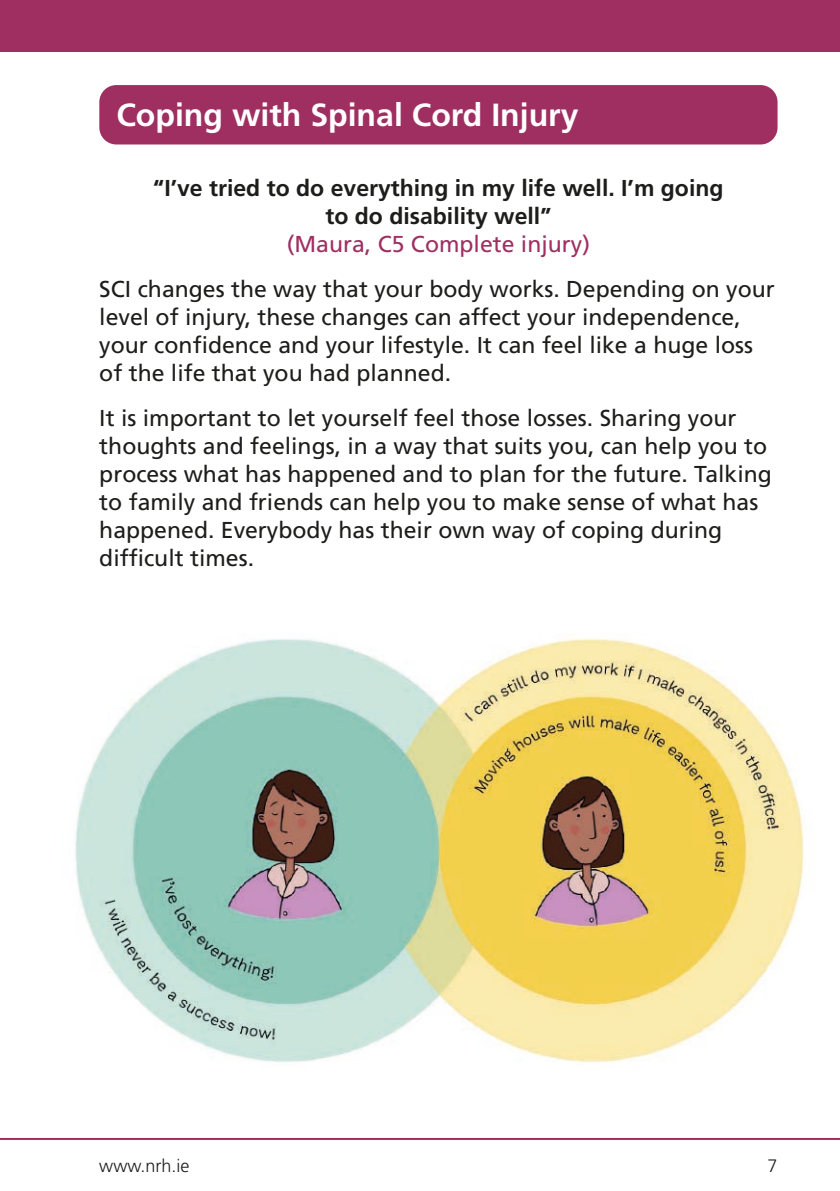
<style>
.page{position:relative;width:840px;height:1191px;background:#fff}
.page>*{position:absolute;margin:0;border:0;box-sizing:border-box;transform-origin:0 0}
.t1{font:700 32px "Frutiger CE";color:#fff}
.t2{font:23px/28px "Frutiger CE";color:#1d1d1b}
.t3{font:700 23px "Frutiger CE";color:#1d1d1b}
.t4{font:23px "Frutiger CE";color:#9f2f61}
.t5{font:300 18px "Frutiger";color:#1d1d1b}
</style>
<div class="page">
<hr style="left:0;top:1138px;width:839px;height:2px;background:#9f2f61">
<div style="left:0;top:0;width:839px;height:51px;background:#9f2f61"></div>
<div style="left:99px;top:85px;width:678px;height:59px;background:#9f2f61;border-radius:17px"></div>
<img style="left:75px;top:638px;width:729px;height:425px">
<p class="t1" style="left:116px;top:96px;width:463px">Coping with Spinal Cord Injury</p>
<p class="t3" style="left:153px;top:174px;width:571px">“I’ve tried to do everything in my life well. I’m going</p>
<p class="t3" style="left:325px;top:202px;width:227px">to do disability well”</p>
<p class="t4" style="left:287px;top:231px;width:304px">(Maura, C5 Complete injury)</p>
<p class="t2" style="left:99px;top:275px;width:676px">SCI changes the way that your body works. Depending on your level of injury, these changes can affect your independence, your confidence and your lifestyle. It can feel like a huge loss of the life that you had planned.</p>
<p class="t2" style="left:99px;top:404px;width:673px">It is important to let yourself feel those losses. Sharing your thoughts and feelings, in a way that suits you, can help you to process what has happened and to plan for the future. Talking to family and friends can help you to make sense of what has happened. Everybody has their own way of coping during difficult times.</p>
<p class="t5" style="left:99px;top:1155px;width:92px">www.nrh.ie</p>
<p class="t5" style="left:767px;top:1155px;width:12px">7</p>
</div>
